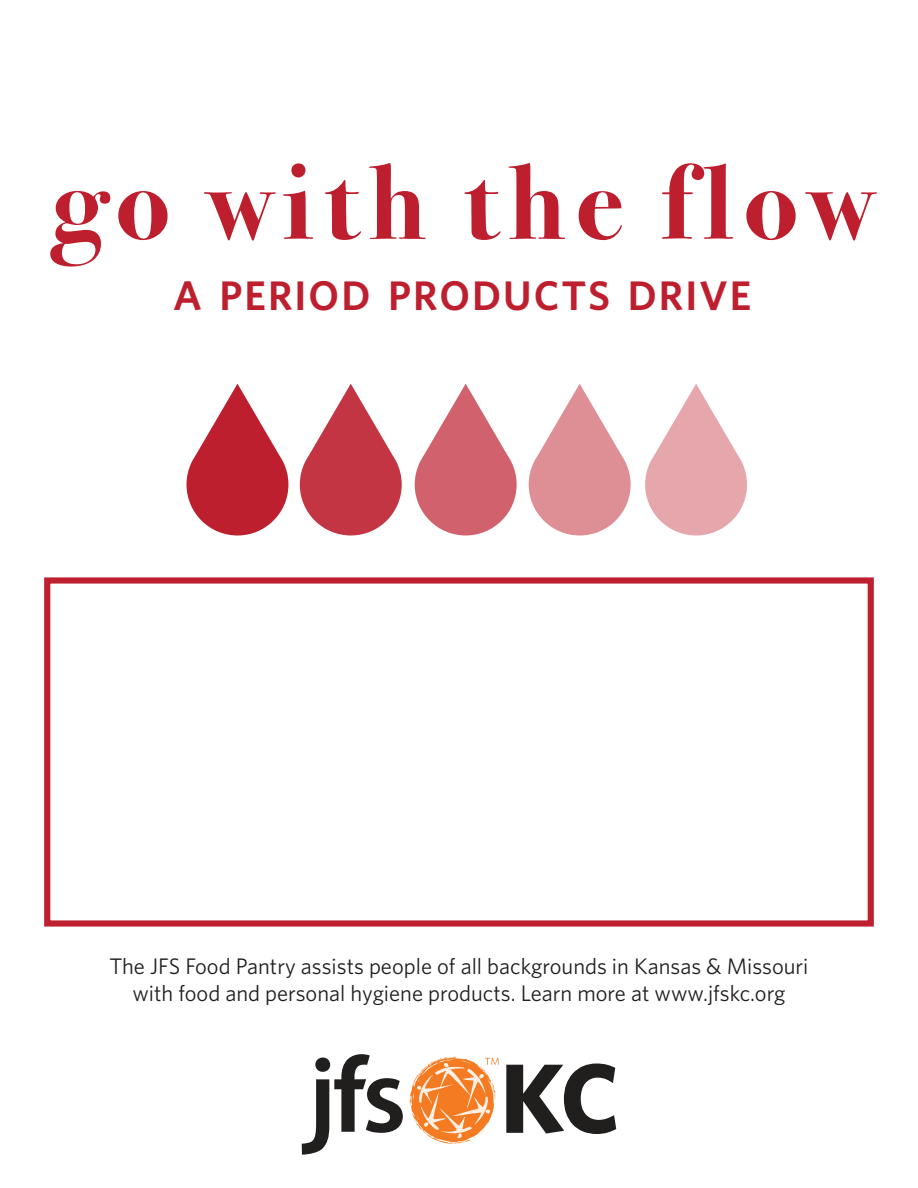
<style>
.page{position:relative;width:918px;height:1188px;background:#fff}
.page>*{position:absolute;margin:0;border:0;box-sizing:border-box;transform-origin:0 0}
.t1{font:700 107.1px "Bodoni Svty Two ITCTT";letter-spacing:.1em;color:#be1f2e}
.t2{font:600 41.4px "Whitney";letter-spacing:.05em;color:#be1f2e}
.t3{font:22.5px/27px "Whitney";color:#231f20;text-align:center}
</style>
<div class="page">
<svg style="left:186px;top:384px;width:102px;height:152px"></svg>
<svg style="left:300px;top:384px;width:102px;height:152px"></svg>
<svg style="left:415px;top:384px;width:102px;height:152px"></svg>
<svg style="left:529px;top:384px;width:102px;height:152px"></svg>
<svg style="left:645px;top:384px;width:102px;height:152px"></svg>
<div style="left:44px;top:577px;width:830px;height:350px;border:6px solid #be202f"></div>
<svg style="left:410px;top:1057px;width:89px;height:87px"></svg>
<svg style="left:302px;top:1054px;width:101px;height:101px"></svg>
<svg style="left:506px;top:1064px;width:110px;height:70px"></svg>
<h1 class="t1" style="left:52px;top:114px;width:822px">go with the flow</h1>
<h2 class="t2" style="left:173px;top:270px;width:580px">A PERIOD PRODUCTS DRIVE</h2>
<p class="t3" style="left:109px;top:952px;width:701px">The JFS Food Pantry assists people of all backgrounds in Kansas &amp; Missouri with food and personal hygiene products. Learn more at www.jfskc.org</p>
</div>
